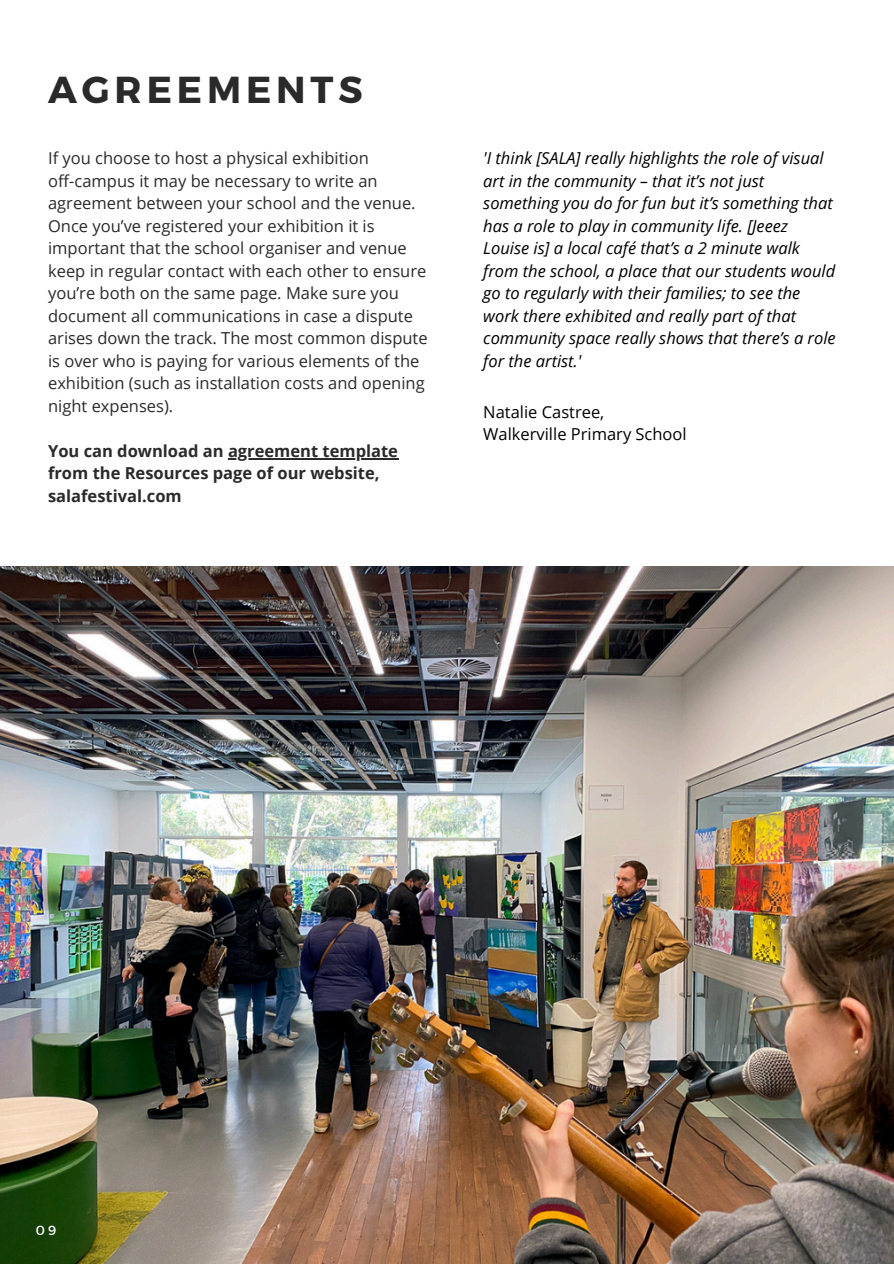
<style>
.page{position:relative;width:894px;height:1264px;background:#fff}
.page>*{position:absolute;margin:0;border:0;box-sizing:border-box;transform-origin:0 0}
.t1{font:700 37.5px "Montserrat";letter-spacing:.13em;color:#2a2a2a}
.t2{font:16.5px/22.5px "Open Sans";color:#2a2a2a}
.t3{font:italic 16.5px/22.5px "Open Sans";color:#000}
.t4{font:700 16.5px/22.5px "Open Sans";color:#2a2a2a}
.t5{font:16.5px "Open Sans";color:#000}
.t6{font:13.2px "Montserrat";color:#fff}
</style>
<div class="page">
<img style="left:0;top:566px;width:893px;height:696px">
<hr style="left:228px;top:458px;width:170px;height:1px;background:#2a2a2a">
<p class="t1" style="left:48px;top:65px;width:316px">AGREEMENTS</p>
<h1 class="t2" style="left:48px;top:146px;width:322px">If you choose to host a physical exhibition</h1>
<p class="t2" style="left:48px;top:169px;width:381px">off-campus it may be necessary to write an agreement between your school and the venue.<br>Once you’ve registered your exhibition it is important that the school organiser and venue keep in regular contact with each other to ensure you’re both on the same page. Make sure you document all communications in case a dispute arises down the track. The most common dispute is over who is paying for various elements of the exhibition (such as installation costs and opening night expenses).</p>
<p class="t4" style="left:48px;top:439px;width:351px">You can download an agreement template</p>
<h2 class="t4" style="left:48px;top:461px;width:333px">from the Resources page of our website, salafestival.com</h2>
<p class="t3" style="left:483px;top:146px;width:354px">'I think [SALA] really highlights the role of visual art in the community – that it’s not just something you do for fun but it’s something that has a role to play in community life. [Jeeez Louise is] a local café that’s a 2 minute walk from the school, a place that our students would go to regularly with their families; to see the work there exhibited and really part of that community space really shows that there’s a role for the artist.'</p>
<p class="t5" style="left:483px;top:400px;width:122px">Natalie Castree,</p>
<p class="t5" style="left:483px;top:423px;width:205px">Walkerville Primary School</p>
<p class="t6" style="left:36px;top:1221px;width:22px">09</p>
</div>
